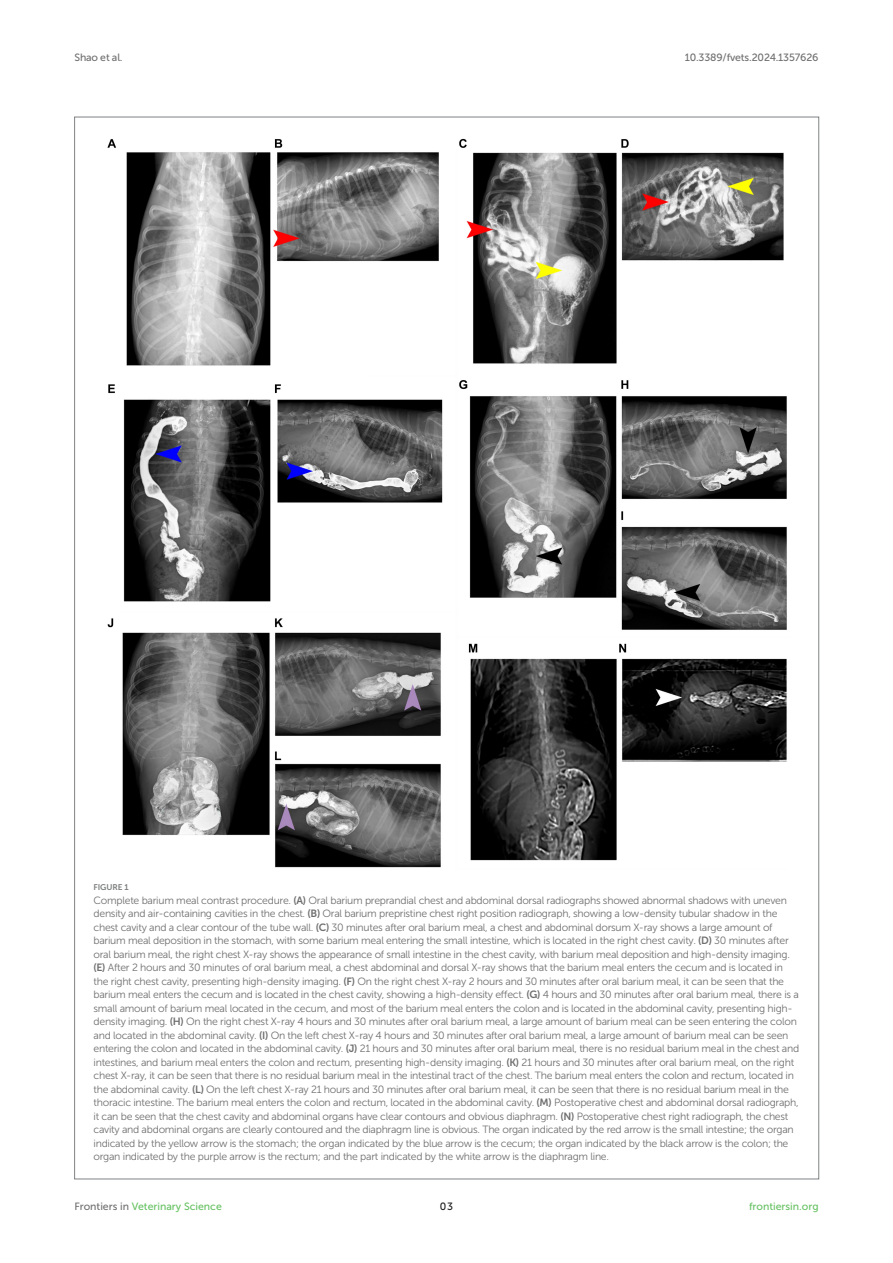
<style>
.page{position:relative;width:893px;height:1263px;background:#fff}
.page>*{position:absolute;margin:0;border:0;box-sizing:border-box;transform-origin:0 0}
.FIG_LEG{font:10.5px/13.5px "Museo Sans 300";letter-spacing:-.025em;color:#706f70}
.t1{font:10.5px "Museo Sans 500";color:#65c161}
.t2{font:10.5px "Museo Sans 500";letter-spacing:-.015em;color:#706f70}
.t3{font:10.5px "Museo Sans 500";color:#1b1c1b}
.FIG_HD{font:8.25px "Museo Sans 700";letter-spacing:-.01em;color:#7e7f7f}
.s1{font-family:"Museo Sans 700"}
.s2{color:#706f70}
</style>
<div class="page">
<img style="left:107px;top:138px;width:680px;height:730px">
<p class="t2" style="left:74px;top:51px;width:50px">Shao et al.</p>
<p class="t2" style="left:685px;top:51px;width:135px">10.3389/fvets.2024.1357626</p>
<p class="FIG_HD" style="left:94px;top:882px;width:37px">FIGURE 1</p>
<p class="FIG_LEG" style="left:94px;top:893px;width:707px">Complete barium meal contrast procedure. <span class="s1">(A)</span> Oral barium preprandial chest and abdominal dorsal radiographs showed abnormal shadows with uneven density and air-containing cavities in the chest. <span class="s1">(B)</span> Oral barium prepristine chest right position radiograph, showing a low-density tubular shadow in the chest cavity and a clear contour of the tube wall. <span class="s1">(C)</span> 30 minutes after oral barium meal, a chest and abdominal dorsum X-ray shows a large amount of barium meal deposition in the stomach, with some barium meal entering the small intestine, which is located in the right chest cavity. <span class="s1">(D)</span> 30 minutes after oral barium meal, the right chest X-ray shows the appearance of small intestine in the chest cavity, with barium meal deposition and high-density imaging. <span class="s1">(E)</span> After 2 hours and 30 minutes of oral barium meal, a chest abdominal and dorsal X-ray shows that the barium meal enters the cecum and is located in the right chest cavity, presenting high-density imaging. <span class="s1">(F)</span> On the right chest X-ray 2 hours and 30 minutes after oral barium meal, it can be seen that the barium meal enters the cecum and is located in the chest cavity, showing a high-density effect. <span class="s1">(G)</span> 4 hours and 30 minutes after oral barium meal, there is a small amount of barium meal located in the cecum, and most of the barium meal enters the colon and is located in the abdominal cavity, presenting high&shy;density imaging. <span class="s1">(H)</span> On the right chest X-ray 4 hours and 30 minutes after oral barium meal, a large amount of barium meal can be seen entering the colon and located in the abdominal cavity. <span class="s1">(I)</span> On the left chest X-ray 4 hours and 30 minutes after oral barium meal, a large amount of barium meal can be seen entering the colon and located in the abdominal cavity. <span class="s1">(J)</span> 21 hours and 30 minutes after oral barium meal, there is no residual barium meal in the chest and intestines, and barium meal enters the colon and rectum, presenting high-density imaging. <span class="s1">(K)</span> 21 hours and 30 minutes after oral barium meal, on the right chest X-ray, it can be seen that there is no residual barium meal in the intestinal tract of the chest. The barium meal enters the colon and rectum, located in the abdominal cavity. <span class="s1">(L)</span> On the left chest X-ray 21 hours and 30 minutes after oral barium meal, it can be seen that there is no residual barium meal in the thoracic intestine. The barium meal enters the colon and rectum, located in the abdominal cavity. <span class="s1">(M)</span> Postoperative chest and abdominal dorsal radiograph, it can be seen that the chest cavity and abdominal organs have clear contours and obvious diaphragm. <span class="s1">(N)</span> Postoperative chest right radiograph, the chest cavity and abdominal organs are clearly contoured and the diaphragm line is obvious. The organ indicated by the red arrow is the small intestine; the organ indicated by the yellow arrow is the stomach; the organ indicated by the blue arrow is the cecum; the organ indicated by the black arrow is the colon; the organ indicated by the purple arrow is the rectum; and the part indicated by the white arrow is the diaphragm line.</p>
<p class="t1" style="left:74px;top:1200px;width:149px"><span class="s2">Frontiers in</span> Veterinary Science</p>
<p class="t3" style="left:440px;top:1200px;width:15px">03</p>
<p class="t1" style="left:749px;top:1200px;width:71px">frontiersin.org</p>
</div>
